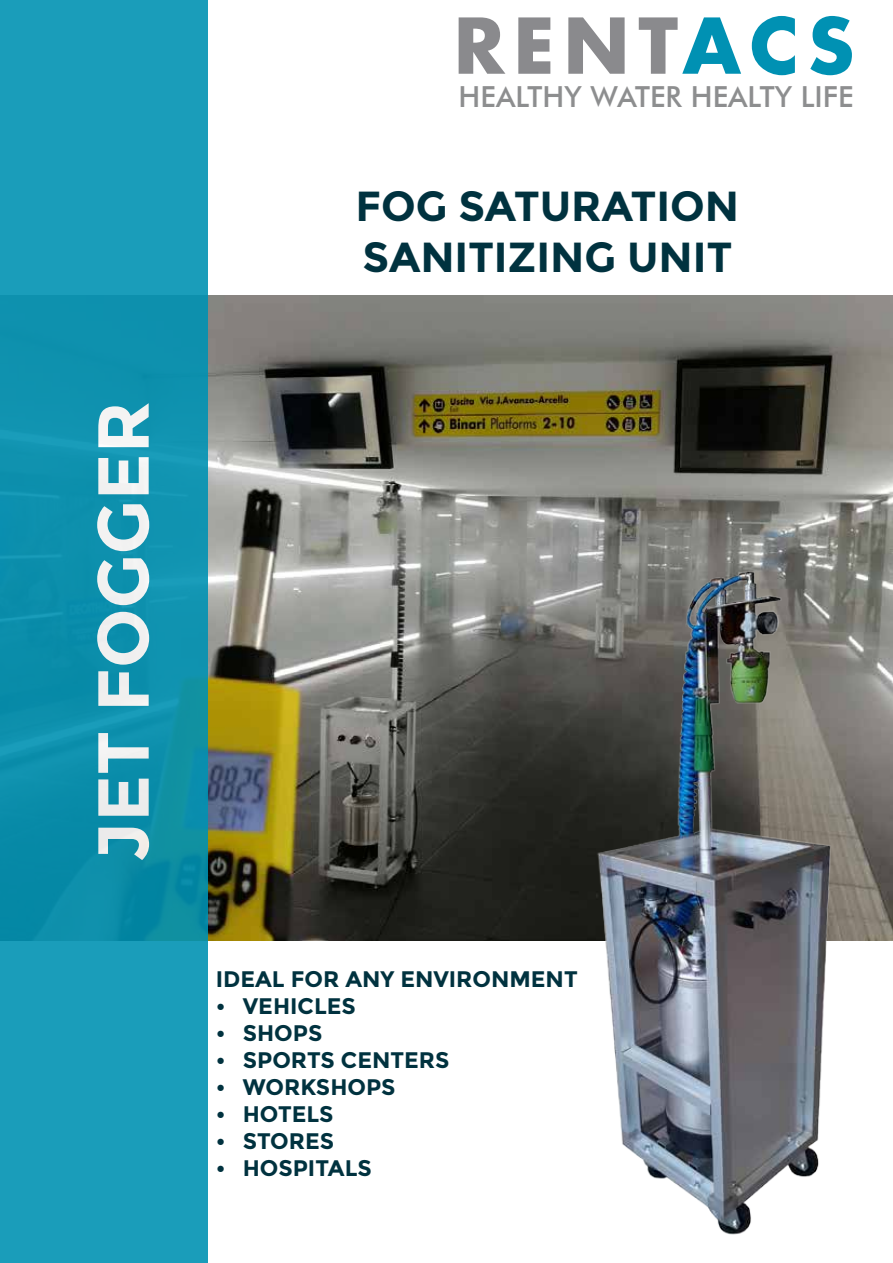
<style>
.page{position:relative;width:893px;height:1263px;background:#fff}
.page>*{position:absolute;margin:0;border:0;box-sizing:border-box;transform-origin:0 0}
.t1{font:700 72px "Montserrat";color:#fff}
.t2{font:700 42px/50.4px "Montserrat";color:#00323f}
.t3{font:500 28.95px "Futura BT";color:#8d8e8f}
.t4{font:700 22.5px "Montserrat";color:#00323f}
</style>
<div class="page">
<img style="left:208px;top:296px;width:685px;height:644px">
<svg style="left:0;top:0;width:208px;height:1263px;background:#1396b2"></svg>
<svg style="left:459px;top:17px;width:46px;height:57px"></svg>
<svg style="left:518px;top:17px;width:32px;height:57px"></svg>
<svg style="left:568px;top:17px;width:57px;height:57px"></svg>
<svg style="left:639px;top:17px;width:102px;height:57px"></svg>
<svg style="left:752px;top:16px;width:43px;height:59px"></svg>
<svg style="left:810px;top:16px;width:42px;height:59px"></svg>
<img style="left:468px;top:562px;width:425px;height:673px">
<h1 class="t1" style="left:80px;top:862px;width:462px;rotate:-90deg">JET FOGGER</h1>
<p class="t3" style="left:459px;top:79px;width:397px">HEALTHY WATER HEALTY LIFE</p>
<h2 class="t2" style="left:355px;top:181px;width:385px">FOG SATURATION<br>SANITIZING UNIT</h2>
<p class="t4" style="left:216px;top:966px;width:363px">IDEAL FOR ANY ENVIRONMENT</p>
<p class="t4" style="left:216px;top:993px;width:142px">• VEHICLES</p>
<p class="t4" style="left:216px;top:1020px;width:108px">• SHOPS</p>
<p class="t4" style="left:216px;top:1047px;width:235px">• SPORTS CENTERS</p>
<p class="t4" style="left:216px;top:1074px;width:181px">• WORKSHOPS</p>
<p class="t4" style="left:216px;top:1101px;width:119px">• HOTELS</p>
<p class="t4" style="left:216px;top:1128px;width:120px">• STORES</p>
<p class="t4" style="left:216px;top:1155px;width:157px">• HOSPITALS</p>
</div>
